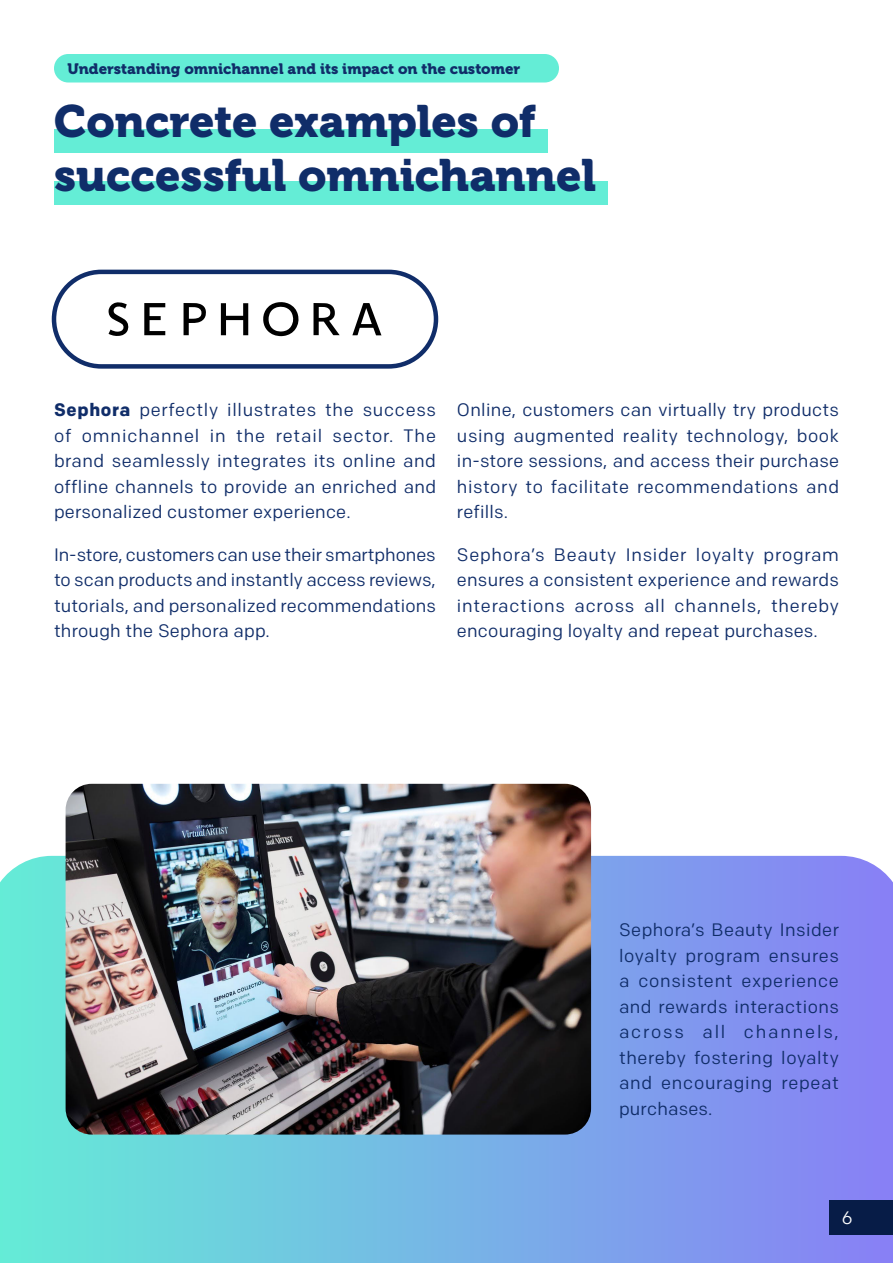
<style>
.page{position:relative;width:893px;height:1263px;background:#fff}
.page>*{position:absolute;margin:0;border:0;box-sizing:border-box;transform-origin:0 0}
.t1{font:45px/54px "Museo 900";color:#102d69}
.t2{font:18px/25.5px "Colfax";letter-spacing:.01em;color:#102d69;text-align:justify}
.t3{font:18px "Colfax";color:#fff}
.t4{font:15px "Museo 900";color:#102d69}
.s1{font-weight:700}
</style>
<div class="page">
<svg style="left:0;top:856px;width:893px;height:407px"></svg>
<div style="left:54px;top:129px;width:493px;height:24px;background:#64edd6"></div>
<div style="left:54px;top:181px;width:553px;height:24px;background:#64edd6"></div>
<div style="left:54px;top:54px;width:505px;height:29px;background:#64edd6;border-radius:14px"></div>
<div style="left:52px;top:270px;width:386px;height:99px;border:4px solid #102d69;border-radius:47px"></div>
<svg style="left:352px;top:303px;width:29px;height:32px"></svg>
<svg style="left:263px;top:302px;width:36px;height:34px"></svg>
<svg style="left:314px;top:303px;width:26px;height:32px"></svg>
<svg style="left:221px;top:303px;width:27px;height:32px"></svg>
<svg style="left:144px;top:303px;width:21px;height:32px"></svg>
<svg style="left:184px;top:303px;width:22px;height:32px"></svg>
<svg style="left:108px;top:302px;width:21px;height:34px"></svg>
<img style="left:66px;top:784px;width:525px;height:350px">
<div style="left:829px;top:1200px;width:64px;height:34px;background:#071c47"></div>
<p class="t4" style="left:68px;top:60px;width:454px">Understanding omnichannel and its impact on the customer</p>
<h1 class="t1" style="left:54px;top:95px;width:544px">Concrete examples of successful omnichannel</h1>
<p class="t2" style="left:54px;top:397px;width:384px"><span class="s1">Sephora</span> perfectly illustrates the success of omnichannel in the retail sector. The brand seamlessly integrates its online and offline channels to provide an enriched and personalized customer experience.</p>
<p class="t2" style="left:54px;top:541px;width:384px">In-store, customers can use their smartphones to scan products and instantly access reviews, tutorials, and personalized recommendations through the Sephora app.</p>
<p class="t2" style="left:457px;top:397px;width:384px">Online, customers can virtually try products using augmented reality technology, book in-store sessions, and access their purchase history to facilitate recommendations and refills.</p>
<p class="t2" style="left:457px;top:542px;width:383px">Sephora’s Beauty Insider loyalty program ensures a consistent experience and rewards interactions across all channels, thereby encouraging loyalty and repeat purchases.</p>
<p class="t2" style="left:619px;top:917px;width:222px">Sephora’s Beauty Insider loyalty program ensures a consistent experience and rewards interactions across all channels, thereby fostering loyalty and encouraging repeat purchases.</p>
<p class="t3" style="left:842px;top:1206px;width:12px">6</p>
</div>
